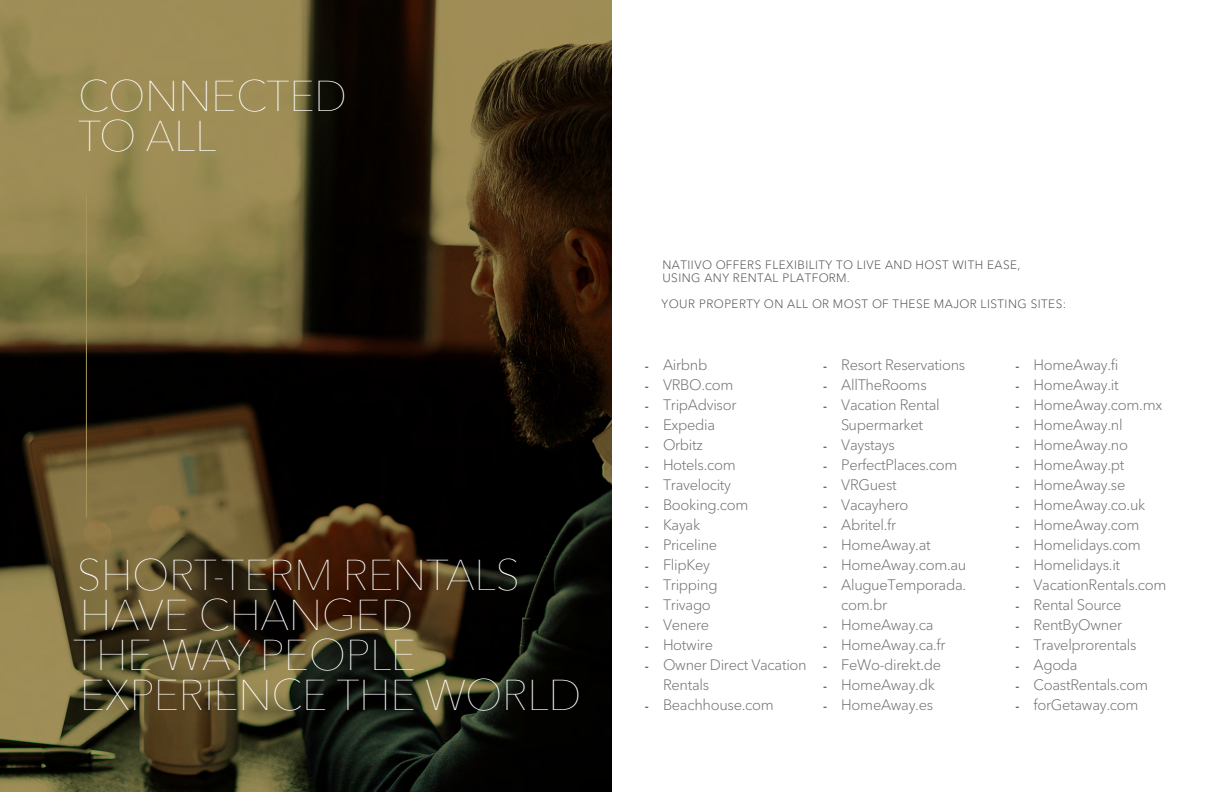
<style>
.page{position:relative;width:1224px;height:792px;background:#fff}
.page>*{position:absolute;margin:0;border:0;box-sizing:border-box;transform-origin:0 0}
.t1{font:200 43px/40px "Avenir Next";letter-spacing:-.01em;color:#fff}
.t2{font:300 15px/20px "Avenir Next LT Pro";letter-spacing:-.02em;color:#6c6c6c}
.t3{font:300 12px/13px "Avenir Next LT Pro";letter-spacing:.04em;color:#474747}
.s1{font-family:"Avenir";font-size:12px;color:#000}
</style>
<div class="page">
<svg style="left:0;top:0;width:612px;height:792px;background:#453b21"></svg>
<hr style="left:86px;top:194px;width:1px;height:324px;background:#aa975d">
<h1 class="t1" style="left:78px;top:73px;width:271px">CONNECTED<br>TO ALL</h1>
<h1 class="t1" style="left:73px;top:552px;width:510px">SHORT-TERM RENTALS<br>HAVE CHANGED<br>THE WAY PEOPLE<br>EXPERIENCE THE WORLD</h1>
<p class="t3" style="left:662px;top:257px;width:360px">NATIIVO OFFERS FLEXIBILITY TO LIVE AND HOST WITH EASE,<br>USING ANY RENTAL PLATFORM.</p>
<p class="t3" style="left:661px;top:296px;width:406px">YOUR PROPERTY ON ALL OR MOST OF THESE MAJOR LISTING SITES:</p>
<p class="t2" style="left:645px;top:354px;width:64px"><span class="s1">-</span> Airbnb</p>
<p class="t2" style="left:645px;top:374px;width:90px"><span class="s1">-</span> VRBO.com</p>
<p class="t2" style="left:645px;top:394px;width:93px"><span class="s1">-</span> TripAdvisor</p>
<p class="t2" style="left:645px;top:414px;width:72px"><span class="s1">-</span> Expedia</p>
<p class="t2" style="left:645px;top:434px;width:59px"><span class="s1">-</span> Orbitz</p>
<p class="t2" style="left:645px;top:454px;width:92px"><span class="s1">-</span> Hotels.com</p>
<p class="t2" style="left:645px;top:474px;width:88px"><span class="s1">-</span> Travelocity</p>
<p class="t2" style="left:645px;top:494px;width:105px"><span class="s1">-</span> Booking.com</p>
<p class="t2" style="left:645px;top:514px;width:57px"><span class="s1">-</span> Kayak</p>
<p class="t2" style="left:645px;top:534px;width:74px"><span class="s1">-</span> Priceline</p>
<p class="t2" style="left:645px;top:554px;width:67px"><span class="s1">-</span> FlipKey</p>
<p class="t2" style="left:645px;top:574px;width:74px"><span class="s1">-</span> Tripping</p>
<p class="t2" style="left:645px;top:594px;width:67px"><span class="s1">-</span> Trivago</p>
<p class="t2" style="left:645px;top:614px;width:66px"><span class="s1">-</span> Venere</p>
<p class="t2" style="left:645px;top:634px;width:70px"><span class="s1">-</span> Hotwire</p>
<p class="t2" style="left:663px;top:654px;width:145px;text-indent:-18px"><span class="s1">-</span> Owner Direct Vacation<br>Rentals</p>
<p class="t2" style="left:645px;top:694px;width:130px"><span class="s1">-</span> Beachhouse.com</p>
<p class="t2" style="left:823px;top:354px;width:143px"><span class="s1">-</span> Resort Reservations</p>
<p class="t2" style="left:823px;top:374px;width:105px"><span class="s1">-</span> AllTheRooms</p>
<p class="t2" style="left:823px;top:394px;width:118px;text-align:center"><span class="s1">-</span> Vacation Rental<br>Supermarket</p>
<p class="t2" style="left:823px;top:434px;width:73px"><span class="s1">-</span> Vaystays</p>
<p class="t2" style="left:823px;top:454px;width:136px"><span class="s1">-</span> PerfectPlaces.com</p>
<p class="t2" style="left:823px;top:474px;width:75px"><span class="s1">-</span> VRGuest</p>
<p class="t2" style="left:823px;top:494px;width:87px"><span class="s1">-</span> Vacayhero</p>
<p class="t2" style="left:823px;top:514px;width:74px"><span class="s1">-</span> Abritel.fr</p>
<p class="t2" style="left:823px;top:534px;width:109px"><span class="s1">-</span> HomeAway.at</p>
<p class="t2" style="left:823px;top:554px;width:145px"><span class="s1">-</span> HomeAway.com.au</p>
<p class="t2" style="left:841px;top:574px;width:126px;text-indent:-18px"><span class="s1">-</span> AlugueTemporada. com.br</p>
<p class="t2" style="left:823px;top:614px;width:112px"><span class="s1">-</span> HomeAway.ca</p>
<p class="t2" style="left:823px;top:634px;width:124px"><span class="s1">-</span> HomeAway.ca.fr</p>
<p class="t2" style="left:823px;top:654px;width:119px"><span class="s1">-</span> FeWo-direkt.de</p>
<p class="t2" style="left:823px;top:674px;width:113px"><span class="s1">-</span> HomeAway.dk</p>
<p class="t2" style="left:823px;top:694px;width:111px"><span class="s1">-</span> HomeAway.es</p>
<p class="t2" style="left:1016px;top:354px;width:104px"><span class="s1">-</span> HomeAway.fi</p>
<p class="t2" style="left:1016px;top:374px;width:105px"><span class="s1">-</span> HomeAway.it</p>
<p class="t2" style="left:1016px;top:394px;width:148px"><span class="s1">-</span> HomeAway.com.mx</p>
<p class="t2" style="left:1016px;top:414px;width:109px"><span class="s1">-</span> HomeAway.nl</p>
<p class="t2" style="left:1016px;top:434px;width:114px"><span class="s1">-</span> HomeAway.no</p>
<p class="t2" style="left:1016px;top:454px;width:111px"><span class="s1">-</span> HomeAway.pt</p>
<p class="t2" style="left:1016px;top:474px;width:111px"><span class="s1">-</span> HomeAway.se</p>
<p class="t2" style="left:1016px;top:494px;width:131px"><span class="s1">-</span> HomeAway.co.uk</p>
<p class="t2" style="left:1016px;top:514px;width:126px"><span class="s1">-</span> HomeAway.com</p>
<p class="t2" style="left:1016px;top:534px;width:127px"><span class="s1">-</span> Homelidays.com</p>
<p class="t2" style="left:1016px;top:554px;width:106px"><span class="s1">-</span> Homelidays.it</p>
<p class="t2" style="left:1016px;top:574px;width:152px"><span class="s1">-</span> VacationRentals.com</p>
<p class="t2" style="left:1016px;top:594px;width:107px"><span class="s1">-</span> Rental Source</p>
<p class="t2" style="left:1016px;top:614px;width:108px"><span class="s1">-</span> RentByOwner</p>
<p class="t2" style="left:1016px;top:634px;width:122px"><span class="s1">-</span> Travelprorentals</p>
<p class="t2" style="left:1016px;top:654px;width:64px"><span class="s1">-</span> Agoda</p>
<p class="t2" style="left:1016px;top:674px;width:134px"><span class="s1">-</span> CoastRentals.com</p>
<p class="t2" style="left:1016px;top:694px;width:124px"><span class="s1">-</span> forGetaway.com</p>
</div>
